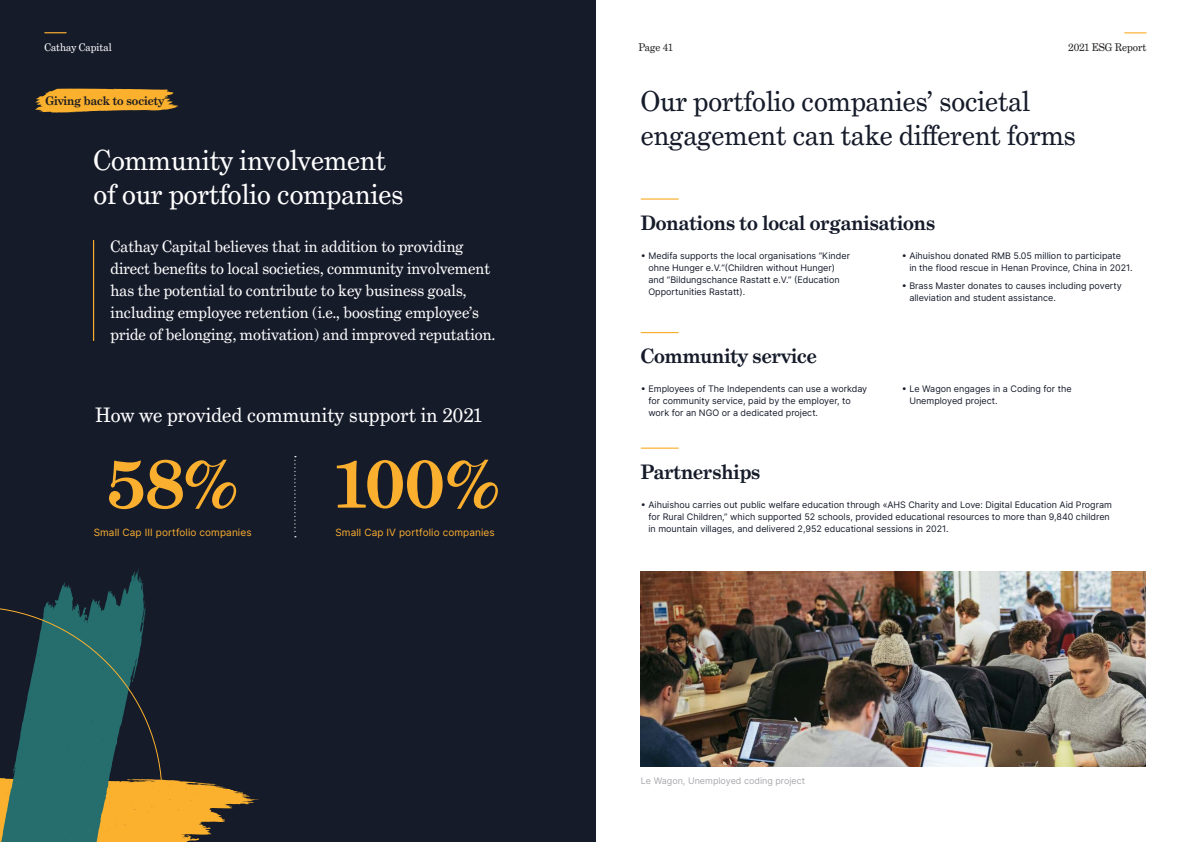
<style>
.page{position:relative;width:1191px;height:842px;background:#fff}
.page>*{position:absolute;margin:0;border:0;box-sizing:border-box;transform-origin:0 0}
.Main_Title_Navy{font:700 68px "Grad";color:#fbaf2e}
.Main_Title_White{font:28px/34px "Grad";color:#161b2a}
.Main_Title_Navy-2{font:28px/34px "Grad";color:#fff}
.Body_Copy__8pt__Navy{font:700 20px "Grad";color:#161b2a}
.Sub_Title__16pt__Nav{font:20px "Grad";letter-spacing:.005em;color:#fff}
.Mid_Pull_Out_Copy__1{font:16px/22px "Grad";color:#fff}
.Body_Copy__8pt__Navy-2{font:700 12px "Grad";color:#231f20}
.t1{font:10.7px "Grad";color:#fff}
.Header_Right__9pt__N{font:10.7px "Grad";color:#231f20}
.Header_Left__9pt__Na{font:10.7px "Grad";color:#231f20}
.Body_Copy__8pt__Navy-3{font:10px "Inter";letter-spacing:.01em;color:#fbaf2e}
.Body_Copy__8pt__Navy-4{font:9px/12px "Inter";color:#161b2a}
.Footnotes__5pt__Navy{font:9px "Inter";color:#a8a9ad}
</style>
<div class="page">
<svg style="left:1124px;top:32px;width:22px;height:1px"></svg>
<div style="left:0;top:0;width:595px;height:842px;background:#161b2a"></div>
<svg style="left:44px;top:32px;width:23px;height:1px"></svg>
<svg style="left:294px;top:456px;width:2px;height:81px"></svg>
<svg style="left:0;top:568px;width:259px;height:274px"></svg>
<hr style="left:93px;top:240px;width:1px;height:101px;background:#fbaf2e">
<hr style="left:641px;top:198px;width:37px;height:2px;background:#fbaf2e">
<hr style="left:641px;top:332px;width:37px;height:1px;background:#fbaf2e">
<hr style="left:641px;top:448px;width:37px;height:1px;background:#fbaf2e">
<svg style="left:35px;top:89px;width:144px;height:24px;background:#cf942c"></svg>
<img style="left:641px;top:571px;width:504px;height:195px">
<p class="t1" style="left:44px;top:41px;width:69px">Cathay Capital</p>
<p class="Header_Left__9pt__Na" style="left:638px;top:41px;width:36px">Page 41</p>
<p class="Header_Right__9pt__N" style="left:1068px;top:41px;width:80px">2021 ESG Report</p>
<p class="Body_Copy__8pt__Navy-2" style="left:45px;top:93px;width:120px">Giving back to society</p>
<p class="Main_Title_White" style="left:641px;top:85px;width:436px">Our portfolio companies’ societal engagement can take different forms</p>
<p class="Main_Title_Navy-2" style="left:94px;top:144px;width:311px">Community involvement of our portfolio companies</p>
<p class="Mid_Pull_Out_Copy__1" style="left:111px;top:236px;width:386px">Cathay Capital believes that in addition to providing direct benefits to local societies, community involvement has the potential to contribute to key business goals, including employee retention (i.e., boosting employee’s pride of belonging, motivation) and improved reputation.</p>
<p class="Body_Copy__8pt__Navy" style="left:641px;top:210px;width:296px">Donations to local organisations</p>
<p class="Body_Copy__8pt__Navy-4" style="left:648px;top:249px;width:203px;text-indent:-8px">• Medifa supports the local organisations “Kinder ohne Hunger e.V.“(Children without Hunger) and “Bildungschance Rastatt e.V.” (Education Opportunities Rastatt).</p>
<p class="Body_Copy__8pt__Navy-4" style="left:909px;top:249px;width:225px;text-indent:-8px">• Aihuishou donated RMB 5.05 million to participate<br>in the flood rescue in Henan Province, China in 2021.</p>
<p class="Body_Copy__8pt__Navy-4" style="left:909px;top:279px;width:214px;text-indent:-8px">• Brass Master donates to causes including poverty alleviation and student assistance.</p>
<p class="Sub_Title__16pt__Nav" style="left:95px;top:402px;width:389px">How we provided community support in 2021</p>
<p class="Main_Title_Navy" style="left:107px;top:441px;width:133px">58%</p>
<p class="Main_Title_Navy" style="left:336px;top:441px;width:165px">100%</p>
<p class="Body_Copy__8pt__Navy-3" style="left:94px;top:525px;width:159px">Small Cap III portfolio companies</p>
<p class="Body_Copy__8pt__Navy-3" style="left:335px;top:525px;width:161px">Small Cap IV portfolio companies</p>
<p class="Body_Copy__8pt__Navy" style="left:641px;top:344px;width:177px">Community service</p>
<p class="Body_Copy__8pt__Navy-4" style="left:648px;top:383px;width:220px;text-indent:-8px">• Employees of The Independents can use a workday for community service, paid by the employer, to work for an NGO or a dedicated project.</p>
<p class="Body_Copy__8pt__Navy-4" style="left:909px;top:383px;width:164px;text-indent:-8px">• Le Wagon engages in a Coding for the<br>Unemployed project.</p>
<p class="Body_Copy__8pt__Navy" style="left:641px;top:459px;width:121px">Partnerships</p>
<p class="Body_Copy__8pt__Navy-4" style="left:648px;top:498px;width:465px;text-indent:-8px">• Aihuishou carries out public welfare education through «AHS Charity and Love: Digital Education Aid Program for Rural Children,” which supported 52 schools, provided educational resources to more than 9,840 children in mountain villages, and delivered 2,952 educational sessions in 2021.</p>
<p class="Footnotes__5pt__Navy" style="left:641px;top:774px;width:166px">Le Wagon, Unemployed coding project</p>
</div>
